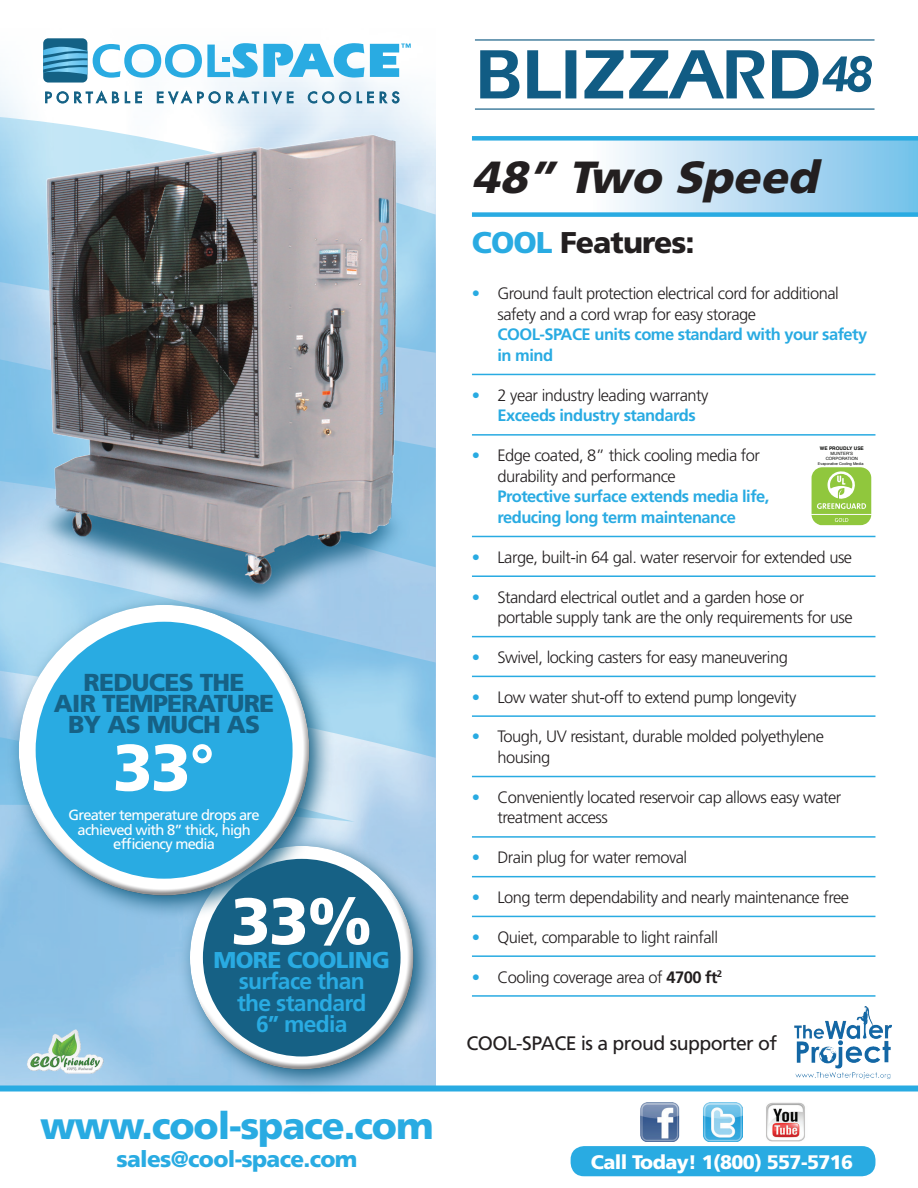
<style>
.page{position:relative;width:918px;height:1188px;background:#fff}
.page>*{position:absolute;margin:0;border:0;box-sizing:border-box;transform-origin:0 0}
.t1{font:900 65.4px "Frutiger";color:#fff}
.t2{font:italic 900 45px "Frutiger";color:#231f20}
.t3{font:900 37.65px "Frutiger";letter-spacing:-.03em;color:#29abe2}
.t4{font:900 30px "Frutiger";letter-spacing:-.03em;color:#231f20}
.t5{font:900 24.6px/21.3px "Frutiger";letter-spacing:-.03em;color:#166185;text-align:center}
.t6{font:700 22.95px/21.3px "Frutiger";letter-spacing:-.03em;color:#29abe2;text-align:center}
.t7{font:900 22.95px "Frutiger";letter-spacing:-.03em;color:#29abe2}
.t8{font:900 22.65px "Frutiger";letter-spacing:-.03em;color:#29abe2}
.t9{font:900 19.65px "Frutiger";letter-spacing:-.03em;color:#fff}
.t10{font:19.5px "Frutiger";letter-spacing:-.03em;color:#231f20}
.t11{font:300 16.5px/20.7px "Frutiger";letter-spacing:-.03em;color:#231f20}
.t12{font:700 16.5px/20.7px "Frutiger";letter-spacing:-.03em;color:#29abe2}
.t13{font:14.7px/14.7px "Frutiger";letter-spacing:-.05em;color:#fff;text-align:center}
.t14{font:700 4.95px "Helvetica";color:#040503}
.t15{font:4.35px/5.2px "Helvetica";color:#040503;text-align:center}
.t16{font:3.75px "Helvetica";color:#040503}
.s1{color:#29abe2}
.s2{font-weight:700;color:#29abe2}
.s3{font-weight:700}
</style>
<div class="page">
<img style="left:0;top:42px;width:436px;height:1044px">
<svg style="left:0;top:758px;width:355px;height:136px;background:#bcdbf0"></svg>
<svg style="left:0;top:353px;width:436px;height:123px;background:#90c5e8"></svg>
<svg style="left:0;top:109px;width:436px;height:244px"></svg>
<svg style="left:0;top:476px;width:436px;height:282px;background:#9eceec"></svg>
<div style="left:0;top:1086px;width:918px;height:6px;background:#29abe2"></div>
<div style="left:591px;top:138px;width:327px;height:75px;background:linear-gradient(to right,#fffcfe,#75c0e9)"></div>
<div style="left:472px;top:136px;width:446px;height:5px;background:#29abe2"></div>
<div style="left:472px;top:212px;width:446px;height:5px;background:#29abe2"></div>
<hr style="left:472px;top:374px;width:403px;height:1px;background:#29abe2">
<hr style="left:472px;top:434px;width:403px;height:2px;background:#29abe2">
<hr style="left:472px;top:536px;width:403px;height:1px;background:#29abe2">
<hr style="left:472px;top:575px;width:403px;height:2px;background:#29abe2">
<hr style="left:472px;top:636px;width:403px;height:1px;background:#29abe2">
<hr style="left:472px;top:676px;width:403px;height:1px;background:#29abe2">
<hr style="left:472px;top:715px;width:403px;height:2px;background:#29abe2">
<hr style="left:472px;top:776px;width:403px;height:1px;background:#29abe2">
<hr style="left:472px;top:836px;width:403px;height:2px;background:#29abe2">
<hr style="left:472px;top:876px;width:403px;height:1px;background:#29abe2">
<hr style="left:472px;top:916px;width:403px;height:1px;background:#29abe2">
<hr style="left:472px;top:955px;width:403px;height:2px;background:#29abe2">
<hr style="left:472px;top:995px;width:403px;height:2px;background:#29abe2">
<svg style="left:178px;top:834px;width:261px;height:258px;background:#93c3e3"></svg>
<div style="left:190px;top:844px;width:212px;height:169px;background:#fff;opacity:.75"></div>
<div style="left:194px;top:881px;width:222px;height:189px;background:#231f20;opacity:.5"></div>
<svg style="left:7px;top:593px;width:327px;height:327px;background:#7db1cf"></svg>
<div style="left:18px;top:602px;width:275px;height:218px;background:#fff;opacity:.75"></div>
<div style="left:25px;top:651px;width:287px;height:245px;background:#231f20;opacity:.5"></div>
<img style="left:640px;top:1103px;width:40px;height:38px">
<img style="left:703px;top:1103px;width:39px;height:38px">
<img style="left:766px;top:1102px;width:39px;height:40px">
<div style="left:571px;top:1146px;width:304px;height:30px;background:#29abe2;border-radius:14px"></div>
<svg style="left:93px;top:43px;width:271px;height:35px"></svg>
<svg style="left:370px;top:44px;width:41px;height:33px"></svg>
<svg style="left:43px;top:38px;width:44px;height:45px;background:#3c8bb0"></svg>
<svg style="left:45px;top:90px;width:74px;height:14px"></svg>
<svg style="left:125px;top:91px;width:17px;height:12px"></svg>
<svg style="left:157px;top:90px;width:137px;height:15px"></svg>
<svg style="left:308px;top:91px;width:43px;height:13px"></svg>
<svg style="left:357px;top:91px;width:17px;height:12px"></svg>
<svg style="left:380px;top:91px;width:20px;height:13px"></svg>
<img style="left:19px;top:120px;width:392px;height:522px">
<svg style="left:480px;top:50px;width:392px;height:48px"></svg>
<hr style="left:475px;top:109px;width:400px;height:1px;background:#115c84">
<hr style="left:475px;top:39px;width:400px;height:2px;background:#115c84">
<img style="left:794px;top:1007px;width:98px;height:73px">
<svg style="left:811px;top:467px;width:60px;height:58px;background:#a6d263"></svg>
<img style="left:22px;top:1024px;width:82px;height:55px">
<h3 class="t5" style="left:54px;top:671px;width:222px">REDUCES THE<br>AIR TEMPERATURE<br>BY AS MUCH AS</h3>
<h1 class="t1" style="left:113px;top:728px;width:104px">33°</h1>
<p class="t13" style="left:69px;top:807px;width:193px">Greater temperature drops are achieved with 8” thick, high efficiency media</p>
<h1 class="t1" style="left:231px;top:882px;width:143px">33%</h1>
<h3 class="t6" style="left:237px;top:971px;width:131px">surface than the standard<br>6” media</h3>
<h3 class="t7" style="left:214px;top:946px;width:178px">MORE COOLING</h3>
<h3 class="t3" style="left:40px;top:1103px;width:395px">www.cool-space.com</h3>
<h3 class="t8" style="left:116px;top:1145px;width:242px">sales@cool-space.com</h3>
<h2 class="t2" style="left:472px;top:150px;width:358px">48” Two Speed</h2>
<h3 class="t4" style="left:472px;top:224px;width:224px"><span class="s1">COOL</span> Features:</h3>
<p class="t11" style="left:497px;top:283px;width:343px;text-indent:-26px"><span class="s1">•</span> Ground fault protection electrical cord for additional safety and a cord wrap for easy storage</p>
<p class="t12" style="left:497px;top:324px;width:371px">COOL-SPACE units come standard with your safety in mind</p>
<p class="t11" style="left:497px;top:385px;width:213px;text-indent:-26px"><span class="s1">•</span> 2 year industry leading warranty<br><span class="s2">Exceeds industry standards</span></p>
<p class="t11" style="left:497px;top:445px;width:264px;text-indent:-26px"><span class="s1">•</span> Edge coated, 8” thick cooling media for durability and performance</p>
<p class="t12" style="left:497px;top:486px;width:274px">Protective surface extends media life, reducing long term maintenance</p>
<p class="t11" style="left:472px;top:547px;width:382px"><span class="s1">•</span> Large, built-in 64 gal. water reservoir for extended use</p>
<p class="t11" style="left:497px;top:586px;width:357px;text-indent:-26px"><span class="s1">•</span> Standard electrical outlet and a garden hose or portable supply tank are the only requirements for use</p>
<p class="t11" style="left:472px;top:647px;width:317px"><span class="s1">•</span> Swivel, locking casters for easy maneuvering</p>
<p class="t11" style="left:472px;top:687px;width:326px"><span class="s1">•</span> Low water shut-off to extend pump longevity</p>
<p class="t11" style="left:497px;top:726px;width:328px;text-indent:-26px"><span class="s1">•</span> Tough, UV resistant, durable molded polyethylene housing</p>
<p class="t11" style="left:497px;top:787px;width:345px;text-indent:-26px"><span class="s1">•</span> Conveniently located reservoir cap allows easy water treatment access</p>
<p class="t11" style="left:472px;top:847px;width:217px"><span class="s1">•</span> Drain plug for water removal</p>
<p class="t11" style="left:472px;top:887px;width:379px"><span class="s1">•</span> Long term dependability and nearly maintenance free</p>
<p class="t11" style="left:472px;top:927px;width:248px"><span class="s1">•</span> Quiet, comparable to light rainfall</p>
<p class="t11" style="left:472px;top:966px;width:252px"><span class="s1">•</span> Cooling coverage area of <span class="s3">4700 ft</span><sup>2</sup></p>
<p class="t14" style="left:820px;top:444px;width:46px">WE PROUDLY USE</p>
<p class="t15" style="left:826px;top:451px;width:34px">MUNTER’S<br>CORPORATION</p>
<p class="t16" style="left:818px;top:461px;width:47px">Evaporative Cooling Media</p>
<p class="t10" style="left:467px;top:1032px;width:312px">COOL-SPACE is a proud supporter of</p>
<p class="t9" style="left:591px;top:1150px;width:264px">Call Today! 1(800) 557-5716</p>
</div>
